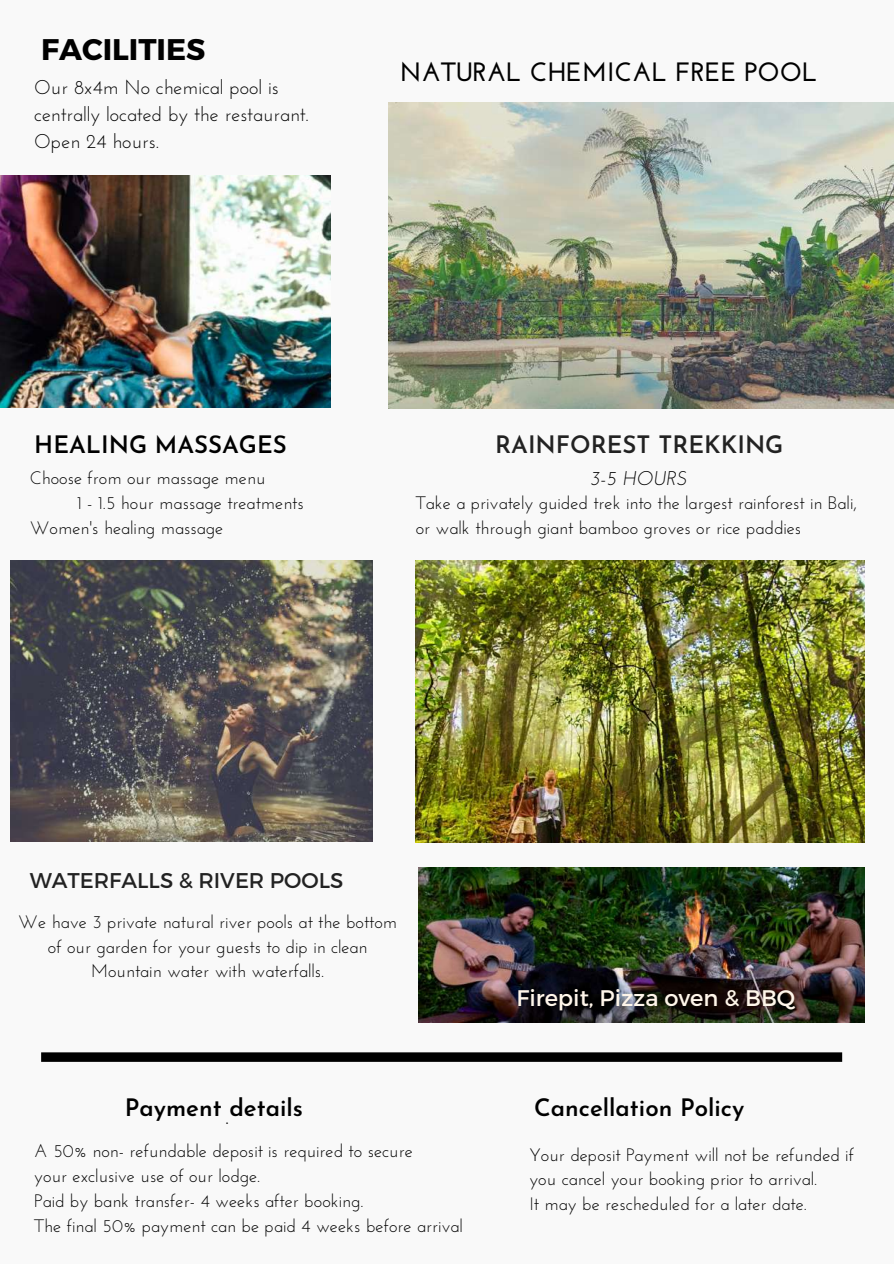
<style>
.page{position:relative;width:894px;height:1264px;background:#fff}
.page>*{position:absolute;margin:0;border:0;box-sizing:border-box;transform-origin:0 0}
.t1{font:700 29.85px "Montserrat";color:#000}
.t2{font:700 26.55px "Josefin Sans";color:#000}
.t3{font:600 24px "Josefin Sans";color:#000}
.t4{font:600 24px "Josefin Sans";color:#222}
.t5{font:24px "Josefin Sans";color:#000}
.t6{font:22.5px "Montserrat";color:#fff6ea}
.t7{font:21.3px "Montserrat";color:#222}
.t8{font:19.8px/27px "Josefin Sans";color:#000}
.t9{font:italic 19.8px "Josefin Sans";color:#000}
.t10{font:18px/24.8px "Josefin Sans";color:#000}
</style>
<div class="page">
<div style="left:0;top:0;width:893px;height:1263px;background:#f9f9f9"></div>
<img style="left:388px;top:103px;width:505px;height:305px">
<img style="left:11px;top:560px;width:361px;height:281px">
<img style="left:415px;top:560px;width:448px;height:282px">
<img style="left:0;top:175px;width:330px;height:232px">
<img style="left:418px;top:867px;width:446px;height:155px">
<svg style="left:41px;top:1052px;width:800px;height:9px;background:#0a0a0a"></svg>
<h1 class="t1" style="left:41px;top:30px;width:166px">FACILITIES</h1>
<p class="t8" style="left:34px;top:75px;width:276px">Our 8x4m No chemical pool is centrally located by the restaurant.<br>Open 24 hours.</p>
<h2 class="t2" style="left:400px;top:61px;width:419px">NATURAL CHEMICAL FREE POOL</h2>
<h3 class="t3" style="left:34px;top:434px;width:254px">HEALING MASSAGES</h3>
<p class="t10" style="left:30px;top:467px;width:237px">Choose from our massage menu</p>
<p class="t10" style="left:77px;top:492px;width:228px">1 - 1.5 hour massage treatments</p>
<p class="t10" style="left:30px;top:516px;width:195px">Women's healing massage</p>
<h3 class="t4" style="left:495px;top:434px;width:290px">RAINFOREST TREKKING</h3>
<p class="t9" style="left:590px;top:470px;width:99px">3-5 HOURS</p>
<p class="t10" style="left:415px;top:492px;width:442px">Take a privately guided trek into the largest rainforest in Bali, or walk through giant bamboo groves or rice paddies</p>
<p class="t7" style="left:30px;top:866px;width:315px">WATERFALLS &amp; RIVER POOLS</p>
<p class="t10" style="left:18px;top:911px;width:380px;text-align:center">We have 3 private natural river pools at the bottom of our garden for your guests to dip in clean<br>Mountain water with waterfalls.</p>
<h3 class="t3" style="left:125px;top:1097px;width:180px">Payment details</h3>
<h3 class="t5" style="left:225px;top:1112px;width:5px">·</h3>
<p class="t10" style="left:34px;top:1140px;width:430px">A 50% non- refundable deposit is required to secure<br>your exclusive use of our lodge.<br>Paid by bank transfer- 4 weeks after booking.<br>The final 50% payment can be paid 4 weeks before arrival</p>
<p class="t6" style="left:516px;top:983px;width:280px">Firepit, Pizza oven &amp; BBQ</p>
<h3 class="t3" style="left:534px;top:1098px;width:212px">Cancellation Policy</h3>
<p class="t10" style="left:529px;top:1143px;width:326px">Your deposit Payment will not be refunded if you cancel your booking prior to arrival.<br>It may be rescheduled for a later date.</p>
</div>
